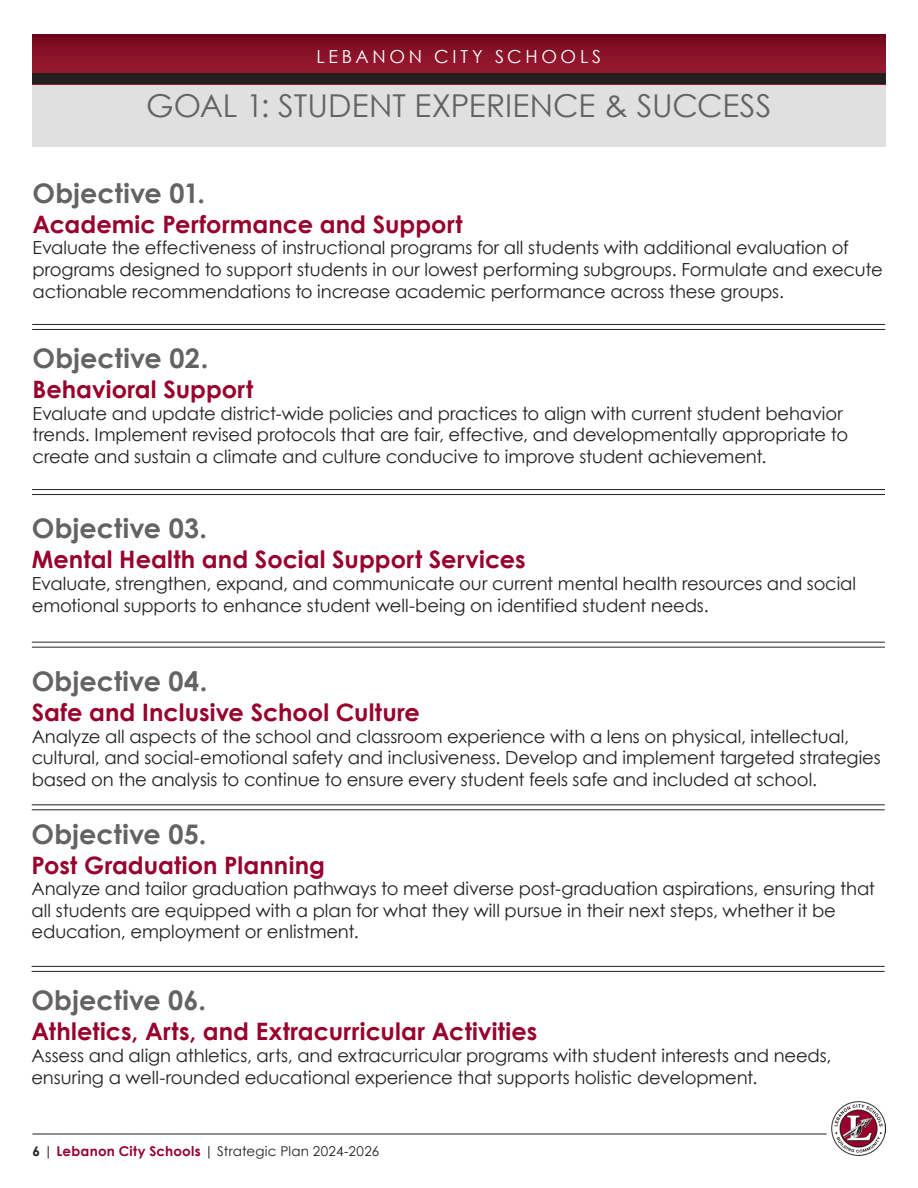
<style>
.page{position:relative;width:918px;height:1188px;background:#fff}
.page>*{position:absolute;margin:0;border:0;box-sizing:border-box;transform-origin:0 0}
.Goal_Title{font:31.5px "Century Gothic";color:#636363}
.t1{font:700 27px "Century Gothic";letter-spacing:.005em;color:#636363}
.t2{font:700 24px "Century Gothic";letter-spacing:.005em;color:#98002e}
.t3{font:18px/21.6px "Century Gothic";letter-spacing:-.005em;color:#231f20}
.t4{font:18px "Myriad Pro";letter-spacing:.22em;color:#fff}
.t5{font:18px "Century Gothic";letter-spacing:.205em;color:#fff}
.t6{font:13.5px "Century Gothic";letter-spacing:.02em;color:#231f20}
.s1{font-weight:700}
.s2{font-weight:700;color:#98002e}
</style>
<div class="page">
<hr style="left:32px;top:1134px;width:795px;height:1px;background:#231f20">
<img style="left:832px;top:1102px;width:54px;height:54px">
<div style="left:32px;top:84px;width:853px;height:63px;background:#e0e0e0"></div>
<svg style="left:32px;top:35px;width:853px;height:38px;background:#861027"></svg>
<div style="left:32px;top:73px;width:853px;height:11px;background:#231f20"></div>
<hr style="left:32px;top:324px;width:853px;height:1px;background:#242424">
<hr style="left:32px;top:329px;width:853px;height:1px;background:#242424">
<hr style="left:32px;top:489px;width:853px;height:1px;background:#242424">
<hr style="left:32px;top:494px;width:853px;height:1px;background:#242424">
<hr style="left:32px;top:642px;width:853px;height:1px;background:#242424">
<hr style="left:32px;top:647px;width:853px;height:1px;background:#242424">
<hr style="left:32px;top:804px;width:853px;height:1px;background:#242424">
<hr style="left:32px;top:809px;width:853px;height:1px;background:#242424">
<hr style="left:32px;top:966px;width:853px;height:1px;background:#242424">
<hr style="left:32px;top:971px;width:853px;height:1px;background:#242424">
<p class="t4" style="left:328px;top:43px;width:263px">LEBANON CITY SCHOOLS</p>
<p class="t5" style="left:317px;top:46px;width:286px">LEBANON CITY SCHOOLS</p>
<p class="Goal_Title" style="left:146px;top:86px;width:627px">GOAL 1: STUDENT EXPERIENCE &amp; SUCCESS</p>
<p class="t1" style="left:33px;top:173px;width:174px">Objective 01.</p>
<p class="t2" style="left:33px;top:206px;width:432px">Academic Performance and Support</p>
<p class="t3" style="left:33px;top:237px;width:852px">Evaluate the effectiveness of instructional programs for all students with additional evaluation of programs designed to support students in our lowest performing subgroups. Formulate and execute actionable recommendations to increase academic performance across these groups.</p>
<p class="t1" style="left:33px;top:338px;width:177px">Objective 02.</p>
<p class="t2" style="left:33px;top:371px;width:222px">Behavioral Support</p>
<p class="t3" style="left:33px;top:402px;width:817px">Evaluate and update district-wide policies and practices to align with current student behavior trends. Implement revised protocols that are fair, effective, and developmentally appropriate to create and sustain a climate and culture conducive to improve student achievement.</p>
<p class="t1" style="left:32px;top:508px;width:177px">Objective 03.</p>
<p class="t2" style="left:32px;top:541px;width:495px">Mental Health and Social Support Services</p>
<p class="t3" style="left:32px;top:572px;width:826px">Evaluate, strengthen, expand, and communicate our current mental health resources and social emotional supports to enhance student well-being on identified student needs.</p>
<p class="t1" style="left:32px;top:661px;width:177px">Objective 04.</p>
<p class="t2" style="left:32px;top:694px;width:390px">Safe and Inclusive School Culture</p>
<p class="t3" style="left:32px;top:725px;width:850px">Analyze all aspects of the school and classroom experience with a lens on physical, intellectual, cultural, and social-emotional safety and inclusiveness. Develop and implement targeted strategies based on the analysis to continue to ensure every student feels safe and included at school.</p>
<p class="t1" style="left:32px;top:813px;width:176px">Objective 05.</p>
<p class="t2" style="left:32px;top:847px;width:295px">Post Graduation Planning</p>
<p class="t3" style="left:32px;top:878px;width:845px">Analyze and tailor graduation pathways to meet diverse post-graduation aspirations, ensuring that all students are equipped with a plan for what they will pursue in their next steps, whether it be education, employment or enlistment.</p>
<p class="t1" style="left:31px;top:980px;width:176px">Objective 06.</p>
<p class="t2" style="left:31px;top:1013px;width:507px">Athletics, Arts, and Extracurricular Activities</p>
<p class="t3" style="left:31px;top:1044px;width:802px">Assess and align athletics, arts, and extracurricular programs with student interests and needs, ensuring a well-rounded educational experience that supports holistic development.</p>
<p class="t6" style="left:32px;top:1142px;width:348px"><span class="s1">6</span> | <span class="s2">Lebanon City Schools</span> | Strategic Plan 2024-2026</p>
</div>
